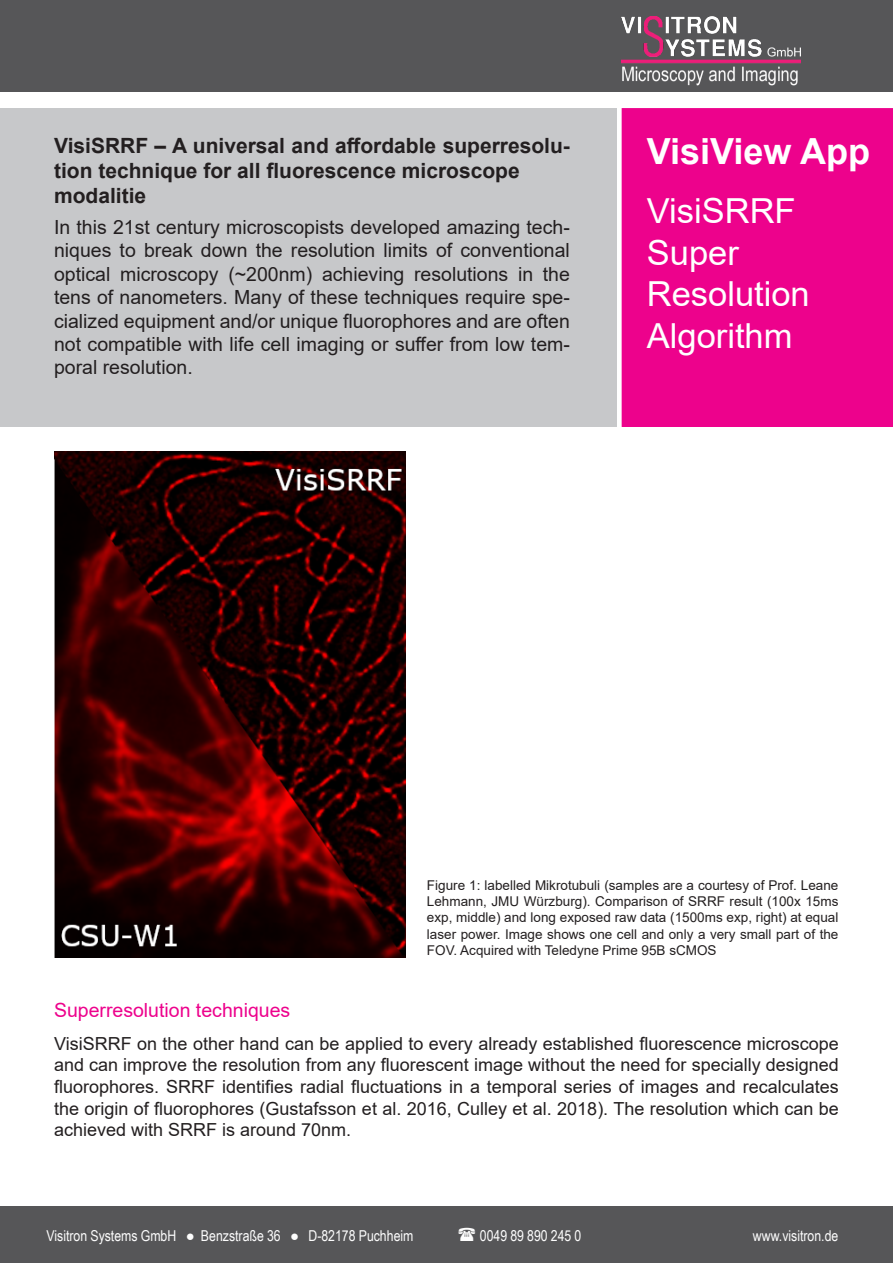
<style>
.page{position:relative;width:893px;height:1263px;background:#fff}
.page>*{position:absolute;margin:0;border:0;box-sizing:border-box;transform-origin:0 0}
.t1{font:700 36px "Arial";color:#fff}
.t2{font:34.5px/41.4px "Arial";color:#fff}
.t3{font:700 21px/25.2px "Arial";color:#231f20}
.t4{font:19.5px/23.4px "Arial";color:#231f20;text-align:justify}
.t5{font:19.5px "Arial";color:#ed028c}
.t6{font:18px/21.6px "Arial";color:#231f20;text-align:justify}
.t7{font:15px "Arial Narrow";color:#fdfdfd}
.t8{font:13.5px/16.2px "Arial";color:#231f20;text-align:justify}
.s1{font-family:"Arial"}
</style>
<div class="page">
<hr style="left:0;top:1206px;width:1px;height:57px;background:#565658">
<div style="left:1px;top:1206px;width:892px;height:57px;background:#565658"></div>
<div style="left:0;top:0;width:893px;height:92px;background:#565658"></div>
<div style="left:622px;top:108px;width:271px;height:319px;background:#ed028c"></div>
<div style="left:0;top:108px;width:617px;height:319px;background:#c7c8ca"></div>
<img style="left:622px;top:16px;width:179px;height:69px">
<img style="left:54px;top:452px;width:352px;height:505px">
<p class="t3" style="left:54px;top:133px;width:517px">VisiSRRF – A universal and affordable superresolu&shy;tion technique for all fluorescence microscope</p>
<p class="t3" style="left:54px;top:184px;width:94px">modalitie</p>
<p class="t4" style="left:54px;top:215px;width:517px">In this 21st century microscopists developed amazing tech&shy;niques to break down the resolution limits of conventional optical microscopy (~200nm) achieving resolutions in the tens of nanometers. Many of these techniques require spe&shy;cialized equipment and/or unique fluorophores and are often not compatible with life cell imaging or suffer from low tem&shy;poral resolution.</p>
<p class="t1" style="left:647px;top:126px;width:225px">VisiView App</p>
<p class="t2" style="left:647px;top:190px;width:150px">VisiSRRF<br>Super</p>
<p class="t2" style="left:647px;top:273px;width:164px">Resolution</p>
<p class="t2" style="left:647px;top:314px;width:147px">Algorithm</p>
<p class="t8" style="left:427px;top:877px;width:413px">Figure 1: labelled Mikrotubuli (samples are a courtesy of Prof. Leane Lehmann, JMU Würzburg). Comparison of SRRF result (100x 15ms exp, middle) and long exposed raw data (1500ms exp, right) at equal laser power. Image shows one cell and only a very small part of the FOV. Acquired with Teledyne Prime 95B sCMOS</p>
<p class="t5" style="left:54px;top:997px;width:238px">Superresolution techniques</p>
<p class="t6" style="left:54px;top:1032px;width:786px">VisiSRRF on the other hand can be applied to every already established fluorescence microscope and can improve the resolution from any fluorescent image without the need for specially designed fluorophores. SRRF identifies radial fluctuations in a temporal series of images and recalculates the origin of fluorophores (Gustafsson et al. 2016, Culley et al. 2018). The resolution which can be achieved with SRRF is around 70nm.</p>
<p class="t7" style="left:47px;top:1225px;width:368px">Visitron Systems GmbH <span class="s1">●</span> Benzstraße 36 <span class="s1">●</span> D-82178 Puchheim</p>
<p class="t7" style="left:480px;top:1225px;width:103px">0049 89 890 245 0</p>
<p class="t7" style="left:753px;top:1225px;width:87px">www.visitron.de</p>
</div>
